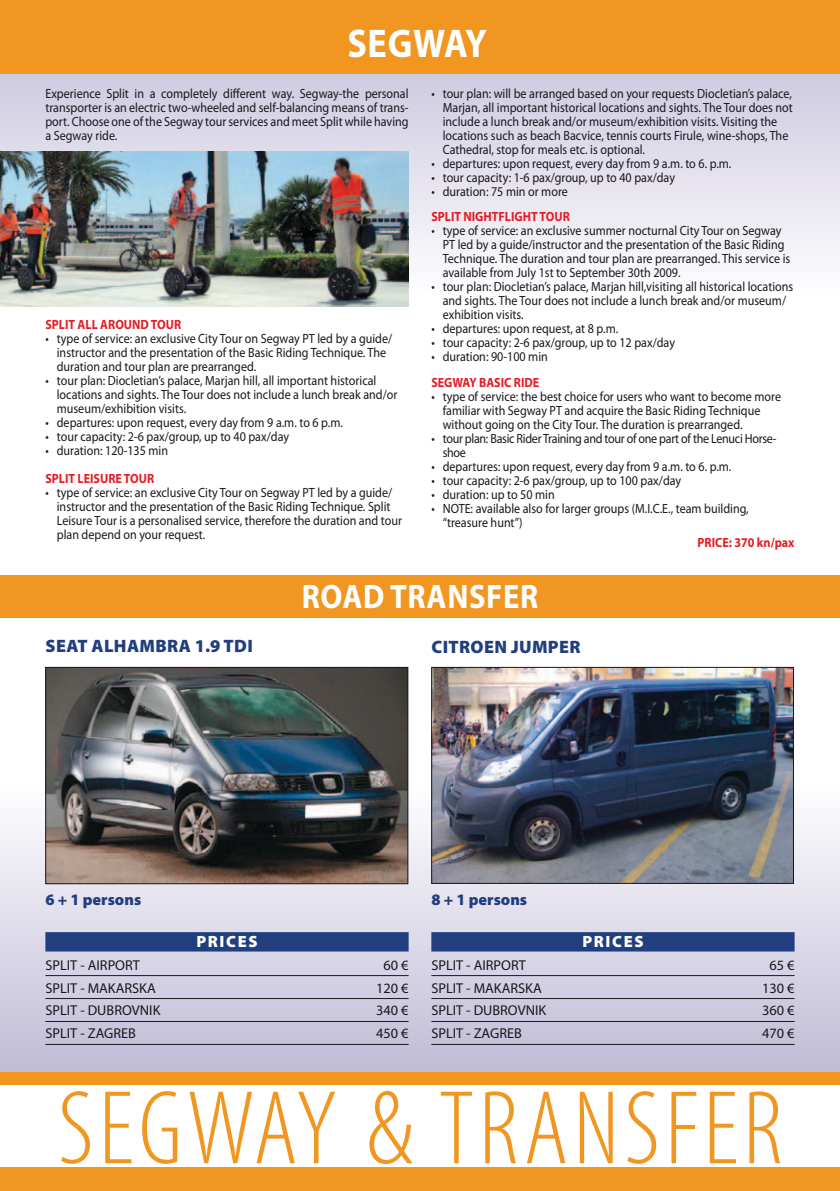
<style>
.page{position:relative;width:840px;height:1191px;background:#fff}
.page>*{position:absolute;margin:0;border:0;box-sizing:border-box;transform-origin:0 0}
.t1{font:300 condensed 106px "Myriad Pro";letter-spacing:.045em;color:#f19620}
.t2{font:700 40.2px "Myriad Pro";letter-spacing:.02em;color:#fff;scale:.9 1}
.t3{font:700 34px "Myriad Pro";letter-spacing:.02em;color:#fff;scale:.9 1}
.t4{font:900 18px "Myriad Pro";letter-spacing:.02em;color:#213f7e}
.t5{font:900 16.4px "Myriad Pro";letter-spacing:.1em;color:#fff}
.t6{font:900 16px "Myriad Pro";color:#213f7e}
.t7{font:14.2px "Myriad Pro";color:#1a181b}
.t8{font:13.4px/14px "Myriad Pro";color:#1a181b;scale:.9 1}
.t9{font:700 13.4px "Myriad Pro";color:#e21e26;scale:.9 1}
.t10{font:13.4px/14px "Myriad Pro";letter-spacing:-.025em;color:#1a181b;scale:.9 1}
</style>
<div class="page">
<svg style="left:0;top:73px;width:839px;height:226px"></svg>
<div style="left:0;top:0;width:839px;height:73px;background:#f19620"></div>
<div style="left:0;top:779px;width:839px;height:300px;background:linear-gradient(to bottom,#fcfcfc,#bdb9d5)"></div>
<div style="left:0;top:1168px;width:839px;height:23px;background:#f19620"></div>
<div style="left:0;top:1072px;width:839px;height:12px;background:#f19620"></div>
<img style="left:0;top:151px;width:408px;height:156px">
<img style="left:433px;top:669px;width:358px;height:212px">
<div style="left:431px;top:667px;width:362px;height:216px;border:1px solid #1a181b"></div>
<div style="left:45px;top:932px;width:363px;height:19px;background:#213f7e"></div>
<hr style="left:45px;top:975px;width:363px;height:1px;background:#1a181b">
<hr style="left:45px;top:998px;width:363px;height:1px;background:#1a181b">
<hr style="left:45px;top:1021px;width:363px;height:1px;background:#1a181b">
<hr style="left:45px;top:1044px;width:363px;height:1px;background:#1a181b">
<div style="left:431px;top:932px;width:363px;height:19px;background:#213f7e"></div>
<hr style="left:431px;top:975px;width:363px;height:1px;background:#1a181b">
<hr style="left:431px;top:998px;width:363px;height:1px;background:#1a181b">
<hr style="left:431px;top:1021px;width:363px;height:1px;background:#1a181b">
<hr style="left:431px;top:1044px;width:363px;height:1px;background:#1a181b">
<img style="left:47px;top:669px;width:359px;height:213px">
<div style="left:45px;top:667px;width:363px;height:217px;border:1px solid #1a181b"></div>
<div style="left:0;top:575px;width:839px;height:43px;background:#f19620"></div>
<h2 class="t2" style="left:347px;top:21px;width:156px">SEGWAY</h2>
<p class="t8" style="left:45px;top:87px;width:405px;text-align:justify">Experience Split in a completely different way. Segway-the personal transporter is an electric two-wheeled and self-balancing means of trans&shy;port. Choose one of the Segway tour services and meet Split while having a Segway ride.</p>
<p class="t8" style="left:442px;top:87px;width:390px;text-indent:-11px">• tour plan: will be arranged based on your requests Diocletian’s palace, Marjan, all important historical locations and sights. The Tour does not include a lunch break and/or museum/exhibition visits. Visiting the locations such as beach Bacvice, tennis courts Firule, wine-shops, The Cathedral, stop for meals etc. is optional.</p>
<p class="t8" style="left:431px;top:157px;width:335px">• departures: upon request, every day from 9 a.m. to 6. p.m.</p>
<p class="t8" style="left:431px;top:171px;width:272px">• tour capacity: 1-6 pax/group, up to 40 pax/day</p>
<p class="t8" style="left:431px;top:185px;width:153px">• duration: 75 min or more</p>
<p class="t9" style="left:431px;top:209px;width:155px">SPLIT NIGHTFLIGHT TOUR</p>
<p class="t8" style="left:442px;top:224px;width:387px;text-indent:-11px">• type of service: an exclusive summer nocturnal City Tour on Segway PT led by a guide/instructor and the presentation of the Basic Riding Technique. The duration and tour plan are prearranged. This service is available from July 1st to September 30th 2009.</p>
<p class="t8" style="left:442px;top:280px;width:391px;text-indent:-11px">• tour plan: Diocletian’s palace, Marjan hill,visiting all historical locations and sights. The Tour does not include a lunch break and/or museum/ exhibition visits.</p>
<p class="t8" style="left:431px;top:322px;width:209px">• departures: upon request, at 8 p.m.</p>
<p class="t8" style="left:431px;top:336px;width:272px">• tour capacity: 2-6 pax/group, up to 12 pax/day</p>
<p class="t8" style="left:431px;top:350px;width:131px">• duration: 90-100 min</p>
<p class="t9" style="left:431px;top:375px;width:121px">SEGWAY BASIC RIDE</p>
<p class="t8" style="left:442px;top:389px;width:377px;text-indent:-11px">• type of service: the best choice for users who want to become more familiar with Segway PT and acquire the Basic Riding Technique without going on the City Tour. The duration is prearranged.</p>
<p class="t10" style="left:442px;top:431px;width:372px;text-indent:-11px">• tour plan: Basic Rider Training and tour of one part of the Lenuci Horse&shy;shoe</p>
<p class="t8" style="left:431px;top:459px;width:335px">• departures: upon request, every day from 9 a.m. to 6. p.m.</p>
<p class="t8" style="left:431px;top:473px;width:279px">• tour capacity: 2-6 pax/group, up to 100 pax/day</p>
<p class="t8" style="left:431px;top:487px;width:139px">• duration: up to 50 min</p>
<p class="t8" style="left:442px;top:501px;width:341px;text-indent:-11px">• NOTE: available also for larger groups (M.I.C.E., team building, “treasure hunt”)</p>
<p class="t9" style="left:697px;top:534px;width:109px">PRICE: 370 kn/pax</p>
<p class="t9" style="left:45px;top:317px;width:152px">SPLIT ALL AROUND TOUR</p>
<p class="t8" style="left:57px;top:332px;width:374px;text-indent:-11px">• type of service: an exclusive City Tour on Segway PT led by a guide/ instructor and the presentation of the Basic Riding Technique. The duration and tour plan are prearranged.</p>
<p class="t8" style="left:57px;top:374px;width:379px;text-indent:-11px">• tour plan: Diocletian’s palace, Marjan hill, all important historical locations and sights. The Tour does not include a lunch break and/or museum/exhibition visits.</p>
<p class="t8" style="left:45px;top:416px;width:332px">• departures: upon request, every day from 9 a.m. to 6 p.m.</p>
<p class="t8" style="left:45px;top:430px;width:272px">• tour capacity: 2-6 pax/group, up to 40 pax/day</p>
<p class="t8" style="left:45px;top:444px;width:138px">• duration: 120-135 min</p>
<p class="t9" style="left:45px;top:471px;width:122px">SPLIT LEISURE TOUR</p>
<p class="t8" style="left:57px;top:486px;width:385px;text-indent:-11px">• type of service: an exclusive City Tour on Segway PT led by a guide/ instructor and the presentation of the Basic Riding Technique. Split Leisure Tour is a personalised service, therefore the duration and tour plan depend on your request.</p>
<h3 class="t4" style="left:46px;top:635px;width:209px">SEAT ALHAMBRA 1.9 TDI</h3>
<h3 class="t3" style="left:301px;top:577px;width:264px">ROAD TRANSFER</h3>
<h3 class="t4" style="left:431px;top:637px;width:150px">CITROEN JUMPER</h3>
<p class="t6" style="left:45px;top:890px;width:97px">6 + 1 PERSONS</p>
<p class="t5" style="left:196px;top:931px;width:63px">PRICES</p>
<p class="t6" style="left:431px;top:890px;width:97px">8 + 1 PERSONS</p>
<p class="t5" style="left:582px;top:931px;width:63px">PRICES</p>
<p class="t7" style="left:45px;top:957px;width:96px">SPLIT - AIRPORT</p>
<p class="t7" style="left:383px;top:957px;width:27px">60 €</p>
<p class="t7" style="left:45px;top:980px;width:112px">SPLIT - MAKARSKA</p>
<p class="t7" style="left:376px;top:980px;width:34px">120 €</p>
<p class="t7" style="left:45px;top:1003px;width:116px">SPLIT - DUBROVNIK</p>
<p class="t7" style="left:376px;top:1003px;width:34px">340 €</p>
<p class="t7" style="left:45px;top:1025px;width:92px">SPLIT - ZAGREB</p>
<p class="t7" style="left:376px;top:1025px;width:34px">450 €</p>
<p class="t7" style="left:431px;top:957px;width:96px">SPLIT - AIRPORT</p>
<p class="t7" style="left:769px;top:957px;width:27px">65 €</p>
<p class="t7" style="left:431px;top:980px;width:112px">SPLIT - MAKARSKA</p>
<p class="t7" style="left:761px;top:980px;width:34px">130 €</p>
<p class="t7" style="left:431px;top:1003px;width:116px">SPLIT - DUBROVNIK</p>
<p class="t7" style="left:761px;top:1003px;width:34px">360 €</p>
<p class="t7" style="left:431px;top:1025px;width:92px">SPLIT - ZAGREB</p>
<p class="t7" style="left:761px;top:1025px;width:34px">470 €</p>
<h1 class="t1" style="left:58px;top:1071px;width:725px">SEGWAY &amp; TRANSFER</h1>
</div>
